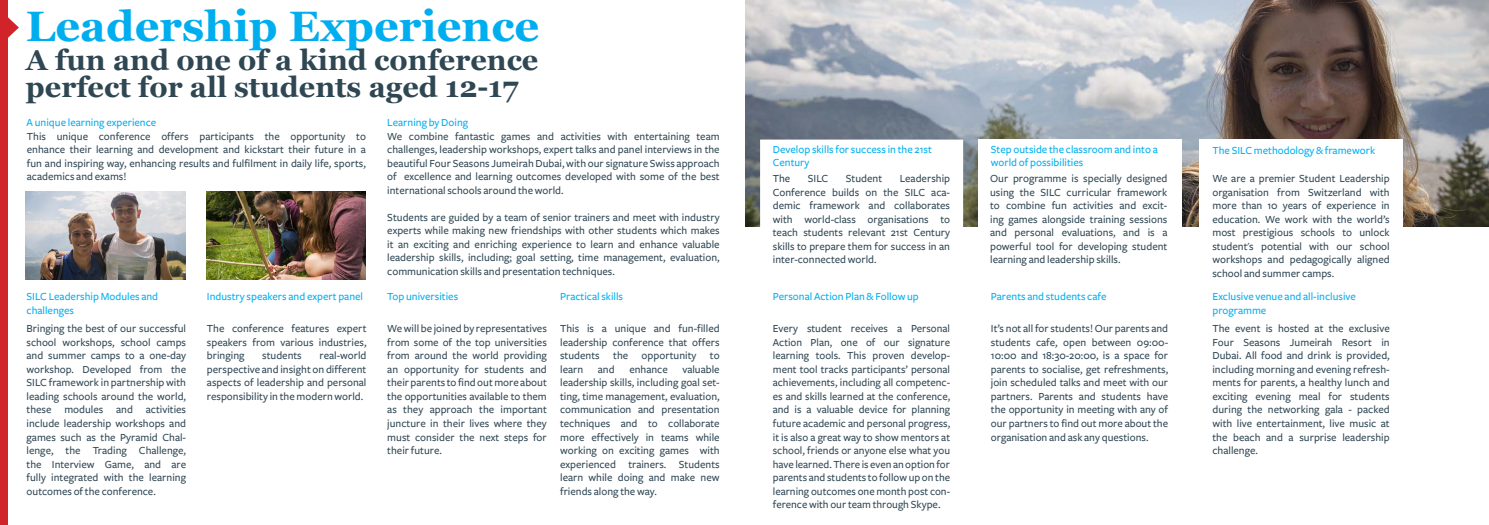
<style>
.page{position:relative;width:1489px;height:525px;background:#fff}
.page>*{position:absolute;margin:0;border:0;box-sizing:border-box;transform-origin:0 0}
.t1{font:700 42.5px "Georgia";color:#00aeef}
.t2{font:700 28.75px/27.5px "Georgia";color:#2f4653}
.t3{font:500 11.25px/13.5px "Freight Sans";color:#2f4653;text-align:justify}
.t4{font:500 11.25px/13.5px "Freight Sans";color:#00aeef}
</style>
<div class="page">
<img style="left:745px;top:0;width:743px;height:226px">
<svg style="left:760px;top:139px;width:203px;height:88px"></svg>
<div style="left:977px;top:139px;width:203px;height:125px;background:#fff"></div>
<div style="left:1199px;top:139px;width:203px;height:125px;background:#fff"></div>
<img style="left:26px;top:191px;width:159px;height:89px">
<svg style="left:7px;top:0;width:12px;height:149px"></svg>
<div style="left:0;top:0;width:7px;height:524px;background:#d1232a"></div>
<img style="left:207px;top:191px;width:159px;height:89px">
<p class="t1" style="left:26px;top:-6px;width:515px">Leadership Experience</p>
<p class="t2" style="left:26px;top:44px;width:514px">A fun and one of a kind conference perfect for all students aged 12-17</p>
<p class="t3" style="left:27px;top:129px;width:340px">This unique conference offers participants the opportunity to enhance their learning and development and kickstart their future in a fun and inspiring way, enhancing results and fulfilment in daily life, sports, academics and exams!</p>
<p class="t3" style="left:387px;top:129px;width:334px">We combine fantastic games and activities with entertaining team challenges, leadership workshops, expert talks and panel interviews in the beautiful Four Seasons Jumeirah Dubai, with our signature Swiss approach of excellence and learning outcomes developed with some of the best international schools around the world.</p>
<p class="t3" style="left:387px;top:210px;width:334px">Students are guided by a team of senior trainers and meet with industry experts while making new friendships with other students which makes it an exciting and enriching experience to learn and enhance valuable leadership skills, including; goal setting, time management, evaluation, communication skills and presentation techniques.</p>
<p class="t4" style="left:27px;top:116px;width:131px">A unique learning experience</p>
<p class="t4" style="left:387px;top:116px;width:82px">Learning by Doing</p>
<p class="t4" style="left:27px;top:290px;width:133px">SILC Leadership Modules and challenges</p>
<p class="t3" style="left:27px;top:322px;width:161px">Bringing the best of our successful school workshops, school camps and summer camps to a one-day workshop. Developed from the SILC framework in partnership with leading schools around the world, these modules and activities include leadership workshops and games such as the Pyramid Chal&shy;lenge, the Trading Challenge, the Interview Game, and are fully integrated with the learning outcomes of the conference.</p>
<p class="t4" style="left:207px;top:290px;width:158px">Industry speakers and expert panel</p>
<p class="t3" style="left:207px;top:322px;width:161px">The conference features expert speakers from various industries, bringing</p>
<p class="t3" style="left:207px;top:349px;width:161px;text-align:right">real-world<br>perspective and insight on different</p>
<p class="t3" style="left:207px;top:376px;width:161px">aspects of leadership and personal responsibility in the modern world.</p>
<p class="t3" style="left:262px;top:349px;width:41px">students</p>
<p class="t4" style="left:387px;top:290px;width:72px">Top universities</p>
<p class="t3" style="left:387px;top:322px;width:161px">We will be joined by representatives from some of the top universities from around the world providing an opportunity for students and their parents to find out more about the opportunities available to them as they approach the important juncture in their lives where they must consider the next steps for their future.</p>
<p class="t4" style="left:560px;top:290px;width:64px">Practical skills</p>
<p class="t3" style="left:560px;top:322px;width:161px">This is a unique and fun-filled leadership conference that offers students the opportunity to learn</p>
<p class="t3" style="left:560px;top:362px;width:161px;text-indent:122px">valuable leadership skills, including goal set&shy;ting, time management, evaluation, communication and presentation techniques and to collaborate more effectively in teams while working on exciting games with experienced trainers. Students learn while doing and make new friends along the way.</p>
<p class="t3" style="left:598px;top:362px;width:18px">and</p>
<p class="t3" style="left:629px;top:362px;width:40px">enhance</p>
<p class="t4" style="left:772px;top:142px;width:160px">Develop skills for success in the 21st<br>Century</p>
<p class="t4" style="left:990px;top:142px;width:168px">Step outside the classroom and into a world of possibilities</p>
<p class="t3" style="left:990px;top:172px;width:179px">Our programme is specially designed using the SILC curricular framework to combine fun activities and excit&shy;ing games alongside training sessions and personal evaluations, and is a powerful tool for developing student learning and leadership skills.</p>
<p class="t3" style="left:1212px;top:172px;width:179px">We are a premier Student Leadership organisation from Switzerland with more than 10 years of experience in education. We work with the world’s most prestigious schools to unlock student's potential with our school workshops and pedagogically aligned school and summer camps.</p>
<p class="t4" style="left:1212px;top:143px;width:164px">The SILC methodology &amp; framework</p>
<p class="t3" style="left:772px;top:172px;width:179px;text-indent:127px">Leadership Conference builds on the SILC aca&shy;demic framework and collaborates with world-class organisations to teach students relevant 21st Century skills to prepare them for success in an inter-connected world.</p>
<p class="t3" style="left:772px;top:172px;width:19px">The</p>
<p class="t3" style="left:807px;top:172px;width:22px">SILC</p>
<p class="t3" style="left:845px;top:172px;width:38px">Student</p>
<p class="t4" style="left:772px;top:290px;width:147px">Personal Action Plan &amp; Follow up</p>
<p class="t3" style="left:772px;top:322px;width:179px">Every student receives a Personal Action Plan, one of our signature learning tools. This proven develop&shy;ment tool tracks participants’ personal achievements, including all competenc&shy;es and skills learned at the conference, and is a valuable device for planning future academic and personal progress, it is also a great way to show mentors at school, friends or anyone else what you have learned. There is even an option for parents and students to follow up on the learning outcomes one month post con&shy;ference with our team through Skype.</p>
<p class="t4" style="left:990px;top:290px;width:117px">Parents and students cafe</p>
<p class="t3" style="left:990px;top:322px;width:179px">It’s not all for students! Our parents and students cafe, open between 09:00- 10:00 and 18:30-20:00, is a space for parents to socialise, get refreshments, join scheduled talks and meet with our partners. Parents and students have the opportunity in meeting with any of our partners to find out more about the organisation and ask any questions.</p>
<p class="t4" style="left:1212px;top:290px;width:145px">Exclusive venue and all-inclusive programme</p>
<p class="t3" style="left:1212px;top:322px;width:179px">The event is hosted at the exclusive Four Seasons Jumeirah Resort in Dubai. All food and drink is provided, including morning and evening refresh&shy;ments for parents, a healthy lunch and exciting evening meal for students during the networking gala - packed with live entertainment, live music at the beach and a surprise leadership challenge.</p>
</div>
